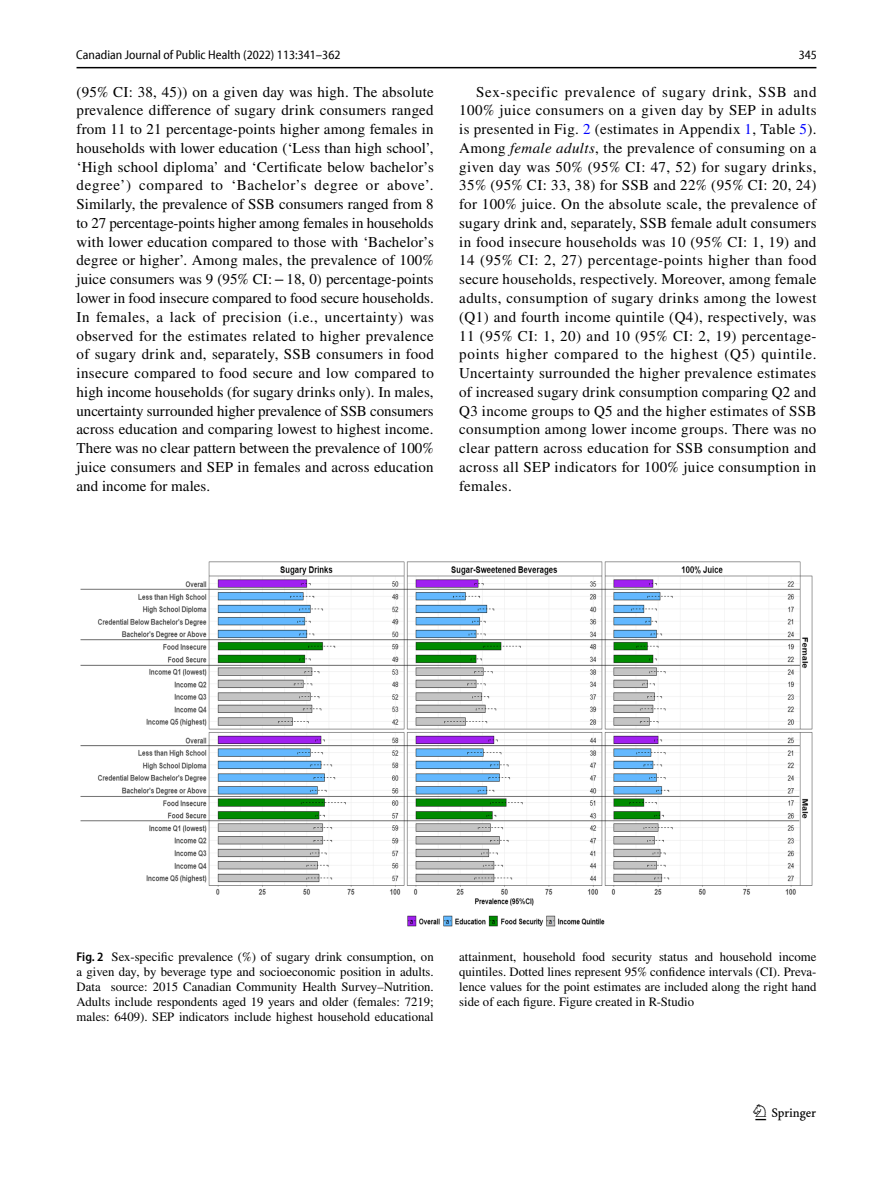
<style>
.page{position:relative;width:893px;height:1187px;background:#fff}
.page>*{position:absolute;margin:0;border:0;box-sizing:border-box;transform-origin:0 0}
.t1{font:22.5px "Springnew Regular 3";color:#000}
.t2{font:15px/18.8px "STIX";letter-spacing:.01em;color:#000;text-align:justify}
.t3{font:12.75px/15px "STIX";color:#000;text-align:justify}
.t4{font:semi-condensed 12.75px "Myriad Pro Unic";color:#000}
.s1{color:#00f}
.s2{font-style:italic}
.s3{font-family:"Myriad Pro";font-weight:600;font-stretch:semi-condensed}
</style>
<div class="page">
<hr style="left:77px;top:67px;width:739px;height:1px;background:#000">
<img style="left:81px;top:561px;width:731px;height:365px">
<p class="t4" style="left:76px;top:50px;width:266px">Canadian Journal of Public Health (2022) 113:341–362</p>
<p class="t4" style="left:799px;top:50px;width:20px">345</p>
<p class="t2" style="left:77px;top:83px;width:359px">(95% CI: 38, 45)) on a given day was high. The absolute prevalence difference of sugary drink consumers ranged from 11 to 21 percentage-points higher among females in households with lower education (‘Less than high school’, ‘High school diploma’ and ‘Certificate below bachelor’s degree’) compared to ‘Bachelor’s degree or above’.<br>Similarly, the prevalence of SSB consumers ranged from 8 to 27 percentage-points higher among females in households with lower education compared to those with ‘Bachelor’s degree or higher’. Among males, the prevalence of 100% juice consumers was 9 (95% CI:−18, 0) percentage-points lower in food insecure compared to food secure households.<br>In females, a lack of precision (i.e., uncertainty) was observed for the estimates related to higher prevalence of sugary drink and, separately, SSB consumers in food insecure compared to food secure and low compared to high income households (for sugary drinks only). In males, uncertainty surrounded higher prevalence of SSB consumers across education and comparing lowest to highest income.<br>There was no clear pattern between the prevalence of 100% juice consumers and SEP in females and across education and income for males.</p>
<p class="t2" style="left:459px;top:83px;width:359px;text-indent:17px">Sex-specific prevalence of sugary drink, SSB and 100% juice consumers on a given day by SEP in adults is presented in Fig. <span class="s1">2</span> (estimates in Appendix <span class="s1">1</span>, Table <span class="s1">5</span>).<br>Among <span class="s2">female adults</span>, the prevalence of consuming on a given day was 50% (95% CI: 47, 52) for sugary drinks, 35% (95% CI: 33, 38) for SSB and 22% (95% CI: 20, 24) for 100% juice. On the absolute scale, the prevalence of sugary drink and, separately, SSB female adult consumers in food insecure households was 10 (95% CI: 1, 19) and 14 (95% CI: 2, 27) percentage-points higher than food secure households, respectively. Moreover, among female adults, consumption of sugary drinks among the lowest (Q1) and fourth income quintile (Q4), respectively, was 11 (95% CI: 1, 20) and 10 (95% CI: 2, 19) percentage&shy;points higher compared to the highest (Q5) quintile.<br>Uncertainty surrounded the higher prevalence estimates of increased sugary drink consumption comparing Q2 and Q3 income groups to Q5 and the higher estimates of SSB consumption among lower income groups. There was no clear pattern across education for SSB consumption and across all SEP indicators for 100% juice consumption in females.</p>
<p class="t3" style="left:77px;top:950px;width:359px"><span class="s3">Fig. 2</span> Sex-specific prevalence (%) of sugary drink consumption, on a given day, by beverage type and socioeconomic position in adults.<br>Data source: 2015 Canadian Community Health Survey–Nutrition.<br>Adults include respondents aged 19 years and older (females: 7219; males: 6409). SEP indicators include highest household educational</p>
<p class="t3" style="left:459px;top:950px;width:359px">attainment, household food security status and household income quintiles. Dotted lines represent 95% confidence intervals (CI). Preva&shy;lence values for the point estimates are included along the right hand side of each figure. Figure created in R-Studio</p>
<h1 class="t1" style="left:755px;top:1104px;width:62px">1 3</h1>
</div>
